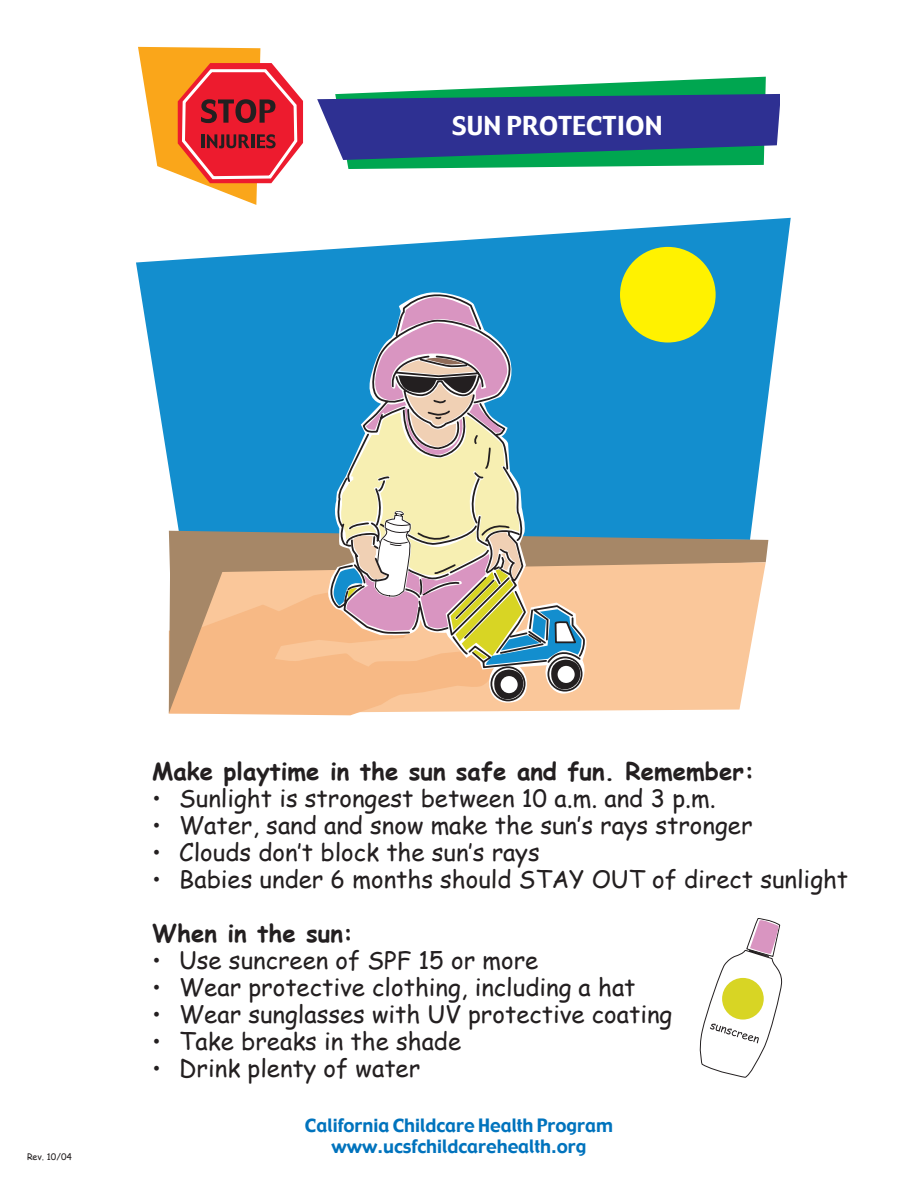
<style>
.page{position:relative;width:918px;height:1188px;background:#fff}
.page>*{position:absolute;margin:0;border:0;box-sizing:border-box;transform-origin:0 0}
.t1{font:25.5px "Gadget";letter-spacing:.01em;color:#fff}
.t2{font:24px "Comic Sans MS";color:#231f20}
.t3{font:700 24px "Comic Sans MS";color:#231f20}
.t4{font:18px/21.6px "Gadget";color:#0073bd;text-align:center}
.t5{font:9px "Comic Sans MS";color:#231f20}
</style>
<div class="page">
<svg style="left:317px;top:77px;width:463px;height:92px"></svg>
<svg style="left:138px;top:47px;width:165px;height:158px"></svg>
<svg style="left:136px;top:218px;width:655px;height:316px;fill:#138ece"></svg>
<div style="left:329px;top:281px;width:257px;height:16px;background:#138ece"></div>
<svg style="left:169px;top:297px;width:599px;height:418px"></svg>
<div style="left:620px;top:247px;width:96px;height:96px;background:#fff200;border-radius:50%"></div>
<svg style="left:700px;top:918px;width:82px;height:159px"></svg>
<p class="t1" style="left:452px;top:110px;width:212px">SUN PROTECTION</p>
<p class="t5" style="left:27px;top:1150px;width:47px">Rev. 10/04</p>
<p class="t3" style="left:152px;top:753px;width:604px">Make playtime in the sun safe and fun. Remember:</p>
<p class="t2" style="left:152px;top:780px;width:565px">• Sunlight is strongest between 10 a.m. and 3 p.m.</p>
<p class="t2" style="left:152px;top:807px;width:602px">• Water, sand and snow make the sun’s rays stronger</p>
<p class="t2" style="left:152px;top:834px;width:389px">• Clouds don’t block the sun’s rays</p>
<p class="t2" style="left:152px;top:861px;width:698px">• Babies under 6 months should STAY OUT of direct sunlight</p>
<p class="t3" style="left:152px;top:915px;width:203px">When in the sun:</p>
<p class="t2" style="left:152px;top:942px;width:388px">• Use suncreen of SPF 15 or more</p>
<p class="t2" style="left:152px;top:969px;width:485px">• Wear protective clothing, including a hat</p>
<p class="t2" style="left:152px;top:996px;width:522px">• Wear sunglasses with UV protective coating</p>
<p class="t2" style="left:152px;top:1023px;width:310px">• Take breaks in the shade</p>
<p class="t2" style="left:152px;top:1050px;width:270px">• Drink plenty of water</p>
<p class="t4" style="left:305px;top:1114px;width:310px">California Childcare Health Program www.ucsfchildcarehealth.org</p>
</div>
